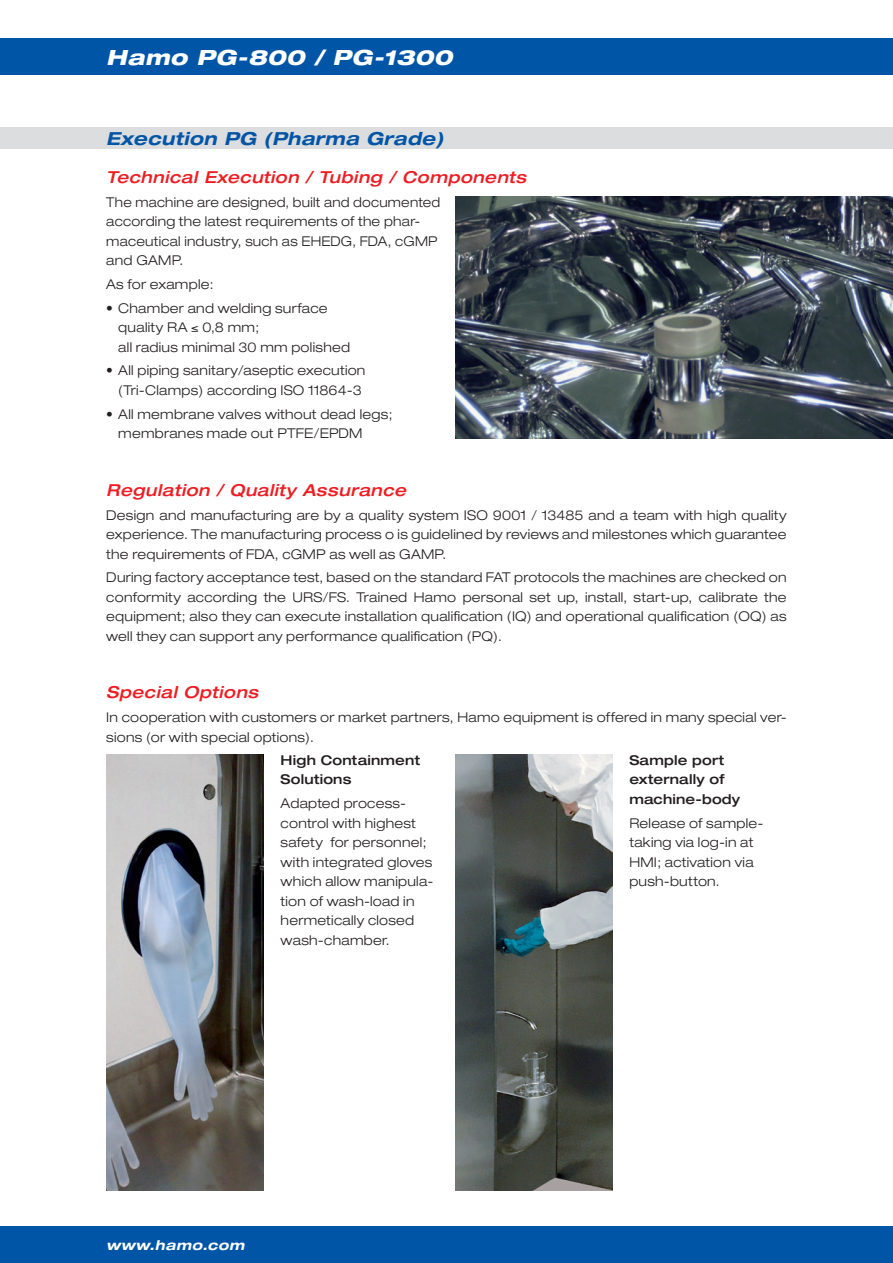
<style>
.page{position:relative;width:893px;height:1263px;background:#fff}
.page>*{position:absolute;margin:0;border:0;box-sizing:border-box;transform-origin:0 0}
.t1{font:italic 800 expanded 21px "Helvetica Neue";letter-spacing:.02em;color:#fff}
.t2{font:italic 700 expanded 18px "Helvetica Neue";letter-spacing:.025em;color:#0155a7}
.t3{font:italic 500 expanded 16.5px "Helvetica Neue";letter-spacing:.03em;color:#ee1d23}
.t4{font:300 expanded 13.5px/19.5px "Helvetica Neue";letter-spacing:.02em;color:#231f20}
.t5{font:500 expanded 13.5px/19.5px "Helvetica Neue";letter-spacing:.015em;color:#231f20}
.t6{font:italic 700 expanded 13.5px "Helvetica Neue";letter-spacing:.035em;color:#fff}
</style>
<div class="page">
<img style="left:455px;top:196px;width:438px;height:243px">
<img style="left:455px;top:754px;width:157px;height:437px">
<img style="left:106px;top:754px;width:158px;height:437px">
<div style="left:0;top:1227px;width:893px;height:36px;background:#0155a7"></div>
<div style="left:0;top:38px;width:893px;height:36px;background:#0155a7"></div>
<div style="left:0;top:128px;width:893px;height:21px;background:#dcdddf"></div>
<h1 class="t1" style="left:106px;top:44px;width:348px">Hamo PG-800 / PG-1300</h1>
<h2 class="t2" style="left:106px;top:128px;width:339px">Execution PG (Pharma Grade)</h2>
<p class="t3" style="left:106px;top:167px;width:421px">Technical Execution / Tubing / Components</p>
<p class="t4" style="left:106px;top:192px;width:336px">The machine are designed, built and documented according the latest requirements of the phar&shy;maceutical industry, such as EHEDG, FDA, cGMP and GAMP.</p>
<p class="t4" style="left:106px;top:274px;width:109px">As for example:</p>
<p class="t4" style="left:118px;top:298px;width:233px;text-indent:-12px">• Chamber and welding surface quality RA ≤ 0,8 mm;<br>all radius minimal 30 mm polished</p>
<p class="t4" style="left:106px;top:361px;width:261px;text-align:right">• All piping sanitary/aseptic execution (Tri-Clamps) according ISO 11864-3</p>
<p class="t4" style="left:118px;top:404px;width:276px;text-indent:-12px">• All membrane valves without dead legs; membranes made out PTFE/EPDM</p>
<p class="t3" style="left:106px;top:480px;width:301px">Regulation / Quality Assurance</p>
<p class="t4" style="left:106px;top:505px;width:682px;text-align:justify">Design and manufacturing are by a quality system ISO 9001 / 13485 and a team with high quality experience. The manufacturing process o is guidelined by reviews and milestones which guarantee the requirements of FDA, cGMP as well as GAMP.</p>
<p class="t4" style="left:106px;top:568px;width:682px;text-align:justify">During factory acceptance test, based on the standard FAT protocols the machines are checked on conformity according the URS/FS. Trained Hamo personal set up, install, start-up, calibrate the equipment; also they can execute installation qualification (IQ) and operational qualification (OQ) as well they can support any performance qualification (PQ).</p>
<p class="t3" style="left:106px;top:682px;width:153px">Special Options</p>
<p class="t4" style="left:106px;top:707px;width:682px">In cooperation with customers or market partners, Hamo equipment is offered in many special ver&shy;sions (or with special options).</p>
<p class="t5" style="left:281px;top:750px;width:141px">High Containment<br>Solutions</p>
<p class="t4" style="left:281px;top:793px;width:154px">Adapted process&shy;control with highest safety for personnel; with integrated gloves which allow manipula&shy;tion of wash-load in hermetically closed wash-chamber.</p>
<p class="t6" style="left:106px;top:1237px;width:140px">www.hamo.com</p>
<p class="t5" style="left:629px;top:750px;width:112px">Sample port externally of machine-body</p>
<p class="t4" style="left:629px;top:813px;width:136px">Release of sample&shy;taking via log-in at<br>HMI; activation via push-button.</p>
</div>
